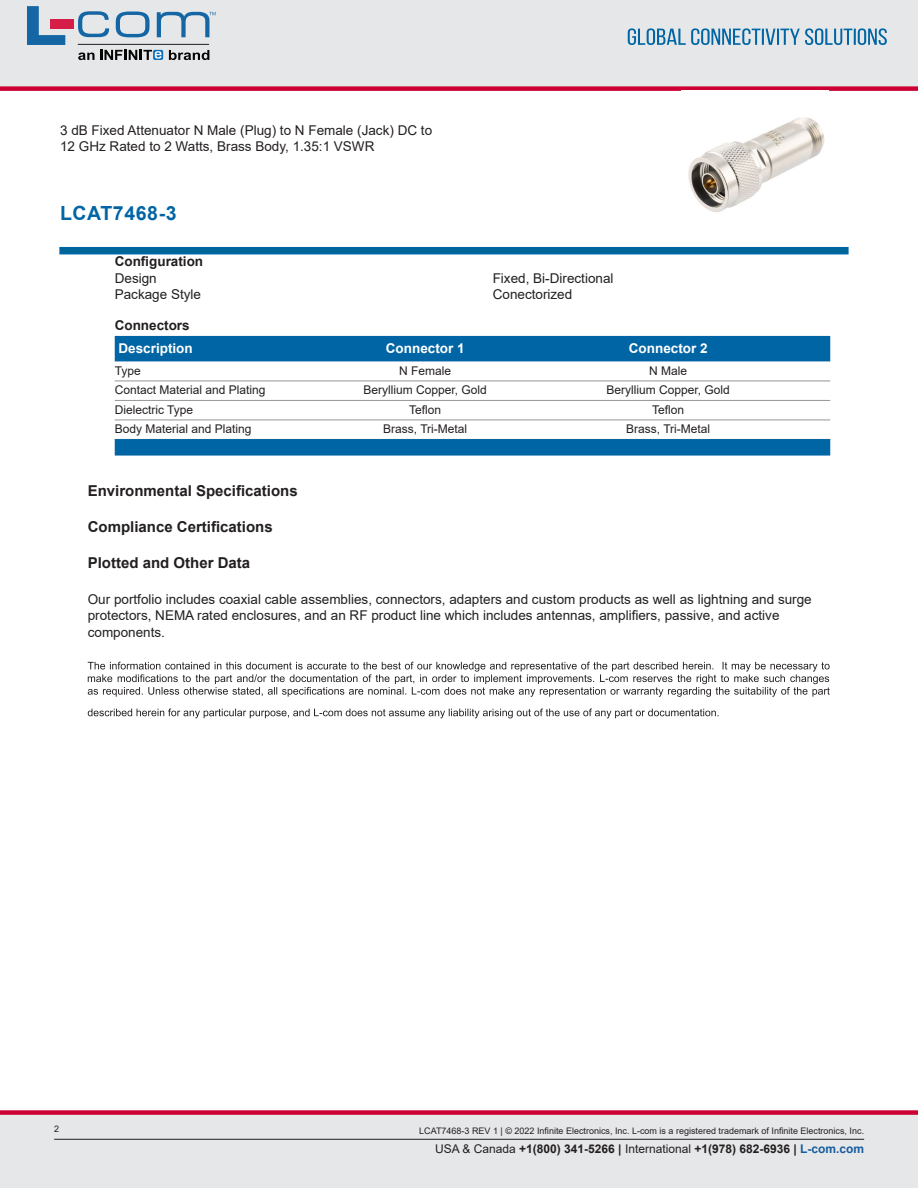
<style>
.page{position:relative;width:918px;height:1188px;background:#fff}
.page>*{position:absolute;margin:0;border:0;box-sizing:border-box;transform-origin:0 0}
.PN{font:700 19.5px "Arial";letter-spacing:.03em;color:#0065a4}
.Head1_for_Compliance{font:700 15px "Arial";color:#231f20}
.Head1{font:700 15px "Arial";color:#231f20}
.Web_Description_Para{font:13.5px/16.2px "Arial";color:#231f20}
.Specs_Para{font:13.5px "Arial";color:#231f20}
.Table_Header_Connect{font:700 13.5px "Arial";color:#fff}
.Head2{font:700 13.5px "Arial";color:#231f20}
.Table_Body_Connector{font:12px "Arial";color:#231f20}
.t1{font:700 12px "Arial";color:#231f20}
.Table_Header_Connect-2{font:12px "Arial";color:#231f20}
.Table_Footer_Connect{font:12px "Arial";color:#0c77be}
.t2{font:9px "Arial";color:#231f20}
.s1{font-weight:400}
.s2{color:#175d9e}
</style>
<div class="page">
<div style="left:0;top:0;width:918px;height:86px;background:#e6e7e9"></div>
<div style="left:0;top:86px;width:918px;height:5px;background:#c03"></div>
<svg style="left:628px;top:28px;width:259px;height:17px"></svg>
<div style="left:59px;top:247px;width:790px;height:7px;background:#069;border:2px solid #0065a4"></div>
<hr style="left:78px;top:44px;width:131px;height:1px;background:#211e1e">
<svg style="left:27px;top:6px;width:38px;height:39px"></svg>
<svg style="left:116px;top:12px;width:34px;height:25px"></svg>
<svg style="left:78px;top:11px;width:31px;height:26px"></svg>
<div style="left:50px;top:20px;width:23px;height:9px;background:#d41e47"></div>
<svg style="left:153px;top:50px;width:10px;height:10px"></svg>
<svg style="left:169px;top:50px;width:40px;height:10px"></svg>
<svg style="left:78px;top:50px;width:83px;height:10px"></svg>
<svg style="left:157px;top:12px;width:59px;height:25px"></svg>
<div style="left:0;top:1115px;width:918px;height:73px;background:#e6e7e9"></div>
<div style="left:0;top:1110px;width:918px;height:5px;background:#c03"></div>
<hr style="left:54px;top:1139px;width:810px;height:1px;background:#231f20">
<img style="left:688px;top:117px;width:137px;height:95px">
<div style="left:115px;top:336px;width:715px;height:25px;background:#0065a4"></div>
<hr style="left:115px;top:381px;width:715px;height:1px;background:#939598">
<hr style="left:115px;top:400px;width:715px;height:1px;background:#939598">
<hr style="left:115px;top:420px;width:715px;height:1px;background:#939598">
<div style="left:115px;top:439px;width:715px;height:17px;background:#0065a4"></div>
<svg style="left:88px;top:662px;width:742px;height:35px"></svg>
<svg style="left:88px;top:709px;width:631px;height:9px"></svg>
<h1 class="Web_Description_Para" style="left:60px;top:122px;width:374px">3 dB Fixed Attenuator N Male (Plug) to N Female (Jack) DC to<br>12 GHz Rated to 2 Watts, Brass Body, 1.35:1 VSWR</h1>
<p class="PN" style="left:60px;top:199px;width:118px">LCAT7468-3</p>
<p class="Head2" style="left:115px;top:252px;width:90px">Configuration</p>
<p class="Specs_Para" style="left:115px;top:268px;width:44px">Design</p>
<p class="Specs_Para" style="left:493px;top:268px;width:122px">Fixed, Bi-Directional</p>
<p class="Specs_Para" style="left:115px;top:285px;width:88px">Package Style</p>
<p class="Specs_Para" style="left:493px;top:285px;width:81px">Conectorized</p>
<p class="Head2" style="left:115px;top:316px;width:77px">Connectors</p>
<p class="Table_Header_Connect" style="left:119px;top:339px;width:76px">Description</p>
<p class="Table_Header_Connect" style="left:386px;top:339px;width:80px">Connector 1</p>
<p class="Table_Header_Connect" style="left:629px;top:339px;width:80px">Connector 2</p>
<p class="Table_Header_Connect-2" style="left:115px;top:362px;width:28px">Type</p>
<p class="Table_Header_Connect-2" style="left:399px;top:362px;width:54px">N Female</p>
<p class="Table_Header_Connect-2" style="left:649px;top:362px;width:40px">N Male</p>
<p class="Table_Body_Connector" style="left:115px;top:382px;width:152px">Contact Material and Plating</p>
<p class="Table_Body_Connector" style="left:364px;top:382px;width:125px">Beryllium Copper, Gold</p>
<p class="Table_Body_Connector" style="left:607px;top:382px;width:125px">Beryllium Copper, Gold</p>
<p class="Table_Body_Connector" style="left:115px;top:401px;width:80px">Dielectric Type</p>
<p class="Table_Body_Connector" style="left:409px;top:401px;width:34px">Teflon</p>
<p class="Table_Body_Connector" style="left:652px;top:401px;width:34px">Teflon</p>
<p class="Table_Body_Connector" style="left:115px;top:421px;width:138px">Body Material and Plating</p>
<p class="Table_Body_Connector" style="left:383px;top:421px;width:86px">Brass, Tri-Metal</p>
<p class="Table_Body_Connector" style="left:626px;top:421px;width:86px">Brass, Tri-Metal</p>
<p class="Table_Footer_Connect" style="left:115px;top:439px;width:5px">.</p>
<p class="Head1" style="left:88px;top:480px;width:212px">Environmental Specifications</p>
<p class="Head1_for_Compliance" style="left:88px;top:516px;width:187px">Compliance Certifications</p>
<p class="Head1_for_Compliance" style="left:88px;top:552px;width:164px">Plotted and Other Data</p>
<h1 class="Web_Description_Para" style="left:88px;top:591px;width:726px">Our portfolio includes coaxial cable assemblies, connectors, adapters and custom products as well as lightning and surge protectors, NEMA rated enclosures, and an RF product line which includes antennas, amplifiers, passive, and active components.</h1>
<p class="t2" style="left:54px;top:1123px;width:7px">2</p>
<p class="t2" style="left:419px;top:1125px;width:446px">LCAT7468-3 REV 1 | © 2022 Infinite Electronics, Inc. L-com is a registered trademark of Infinite Electronics, Inc.</p>
<p class="t1" style="left:435px;top:1140px;width:430px"><span class="s1">USA &amp; Canada</span> +1(800) 341-5266 | <span class="s1">International</span> +1(978) 682-6936 | <span class="s2">L-com.com</span></p>
</div>
